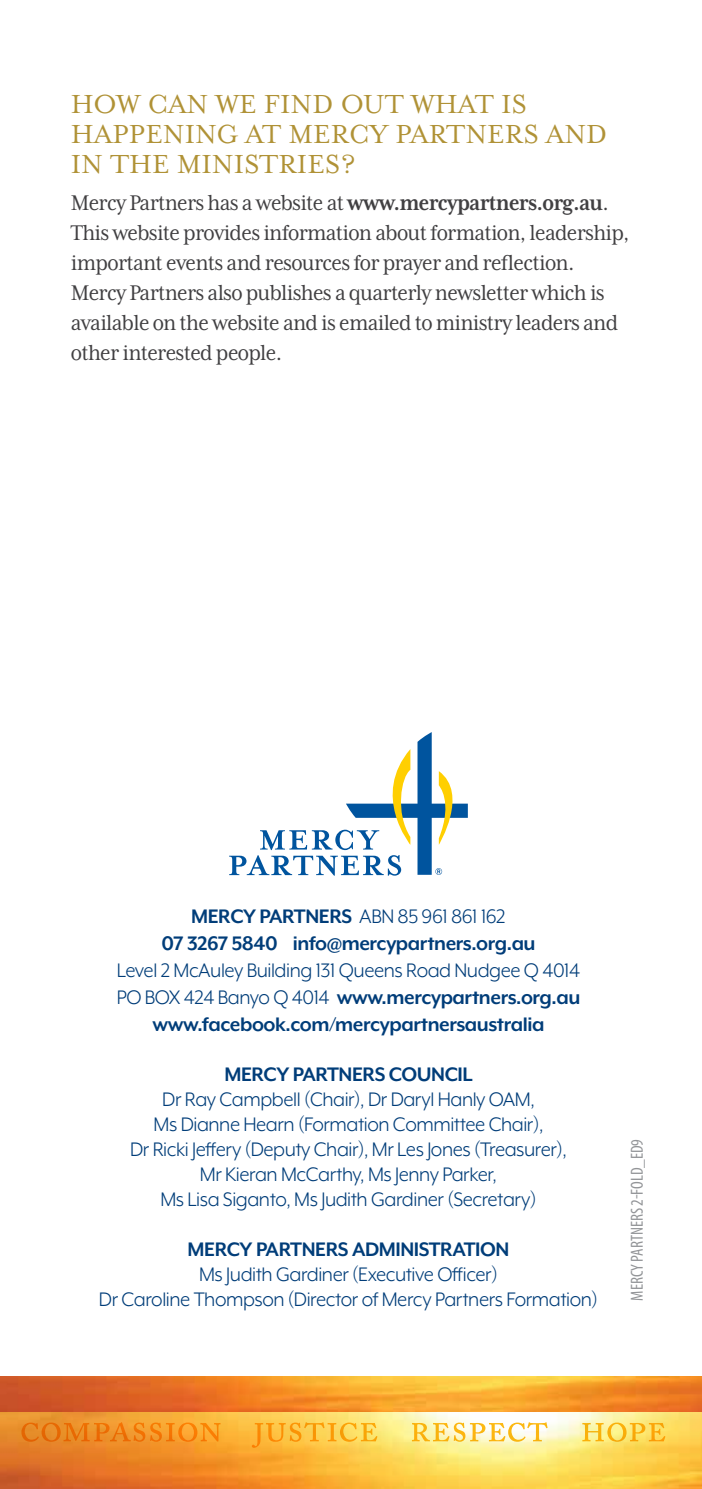
<style>
.page{position:relative;width:702px;height:1489px;background:#fff}
.page>*{position:absolute;margin:0;border:0;box-sizing:border-box;transform-origin:0 0}
.subhd{font:30px/30px "Mrs Eaves OT";color:#b09236}
.body{font:24.5px/30px "Mrs Eaves XL Serif Nar OT";letter-spacing:-.03em;color:#414042}
.bodyBox{font:22.5px/25px "Mr Eaves XL Mod OT";letter-spacing:-.02em;color:#013d79;text-align:center}
.MP_addr_block{font:22.5px/27px "Mr Eaves XL Mod OT";letter-spacing:-.02em;color:#013d79;text-align:center}
.MP_addr_block-2{font:700 22.5px "Mr Eaves XL Mod OT";letter-spacing:-.02em;color:#013d79}
.bodyBox-2{font:700 22.5px "Mr Eaves XL Mod OT";letter-spacing:-.02em;color:#013d79}
.credit{font:condensed 17.5px "Myriad Pro";color:#939598}
.s1{font-weight:700}
.s2{font-weight:400}
</style>
<div class="page">
<img style="left:0;top:1376px;width:702px;height:36px">
<img style="left:0;top:1412px;width:702px;height:76px">
<svg style="left:21px;top:1421px;width:644px;height:26px;background:#f8c25b"></svg>
<svg style="left:229px;top:732px;width:239px;height:143px"></svg>
<p class="subhd" style="left:71px;top:89px;width:538px">HOW CAN WE FIND OUT WHAT IS<br>HAPPENING AT MERCY PARTNERS AND<br>IN THE MINISTRIES?</p>
<p class="body" style="left:71px;top:188px;width:560px">Mercy Partners has a website at <span class="s1">www.mercypartners.org.au</span>.<br>This website provides information about formation, leadership, important events and resources for prayer and reflection.<br>Mercy Partners also publishes a quarterly newsletter which is available on the website and is emailed to ministry leaders and other interested people.</p>
<p class="MP_addr_block" style="left:191px;top:902px;width:316px"><span class="s1">MERCY PARTNERS</span> ABN 85 961 861 162</p>
<p class="MP_addr_block" style="left:117px;top:929px;width:465px"><span class="s1">07 3267 5840 info@mercypartners.org.au<br></span>Level 2 McAuley Building 131 Queens Road Nudgee Q 4014</p>
<p class="MP_addr_block-2" style="left:117px;top:984px;width:465px"><span class="s2">PO BOX 424 Banyo Q 4014</span> www.mercypartners.org.au</p>
<p class="MP_addr_block-2" style="left:153px;top:1011px;width:393px">www.facebook.com/mercypartnersaustralia</p>
<p class="bodyBox-2" style="left:224px;top:1061px;width:250px">MERCY PARTNERS COUNCIL</p>
<p class="bodyBox" style="left:130px;top:1086px;width:438px">Dr Ray Campbell (Chair), Dr Daryl Hanly OAM,<br>Ms Dianne Hearn (Formation Committee Chair),<br>Dr Ricki Jeffery (Deputy Chair), Mr Les Jones (Treasurer), Mr Kieran McCarthy, Ms Jenny Parker,<br>Ms Lisa Siganto, Ms Judith Gardiner (Secretary)</p>
<p class="bodyBox-2" style="left:187px;top:1236px;width:323px">MERCY PARTNERS ADMINISTRATION</p>
<p class="bodyBox" style="left:99px;top:1261px;width:500px">Ms Judith Gardiner (Executive Officer)<br>Dr Caroline Thompson (Director of Mercy Partners Formation)</p>
<p class="credit" style="left:626px;top:1300px;width:163px;rotate:-90deg">MERCY PARTNERS 2-FOLD_ED9</p>
</div>
